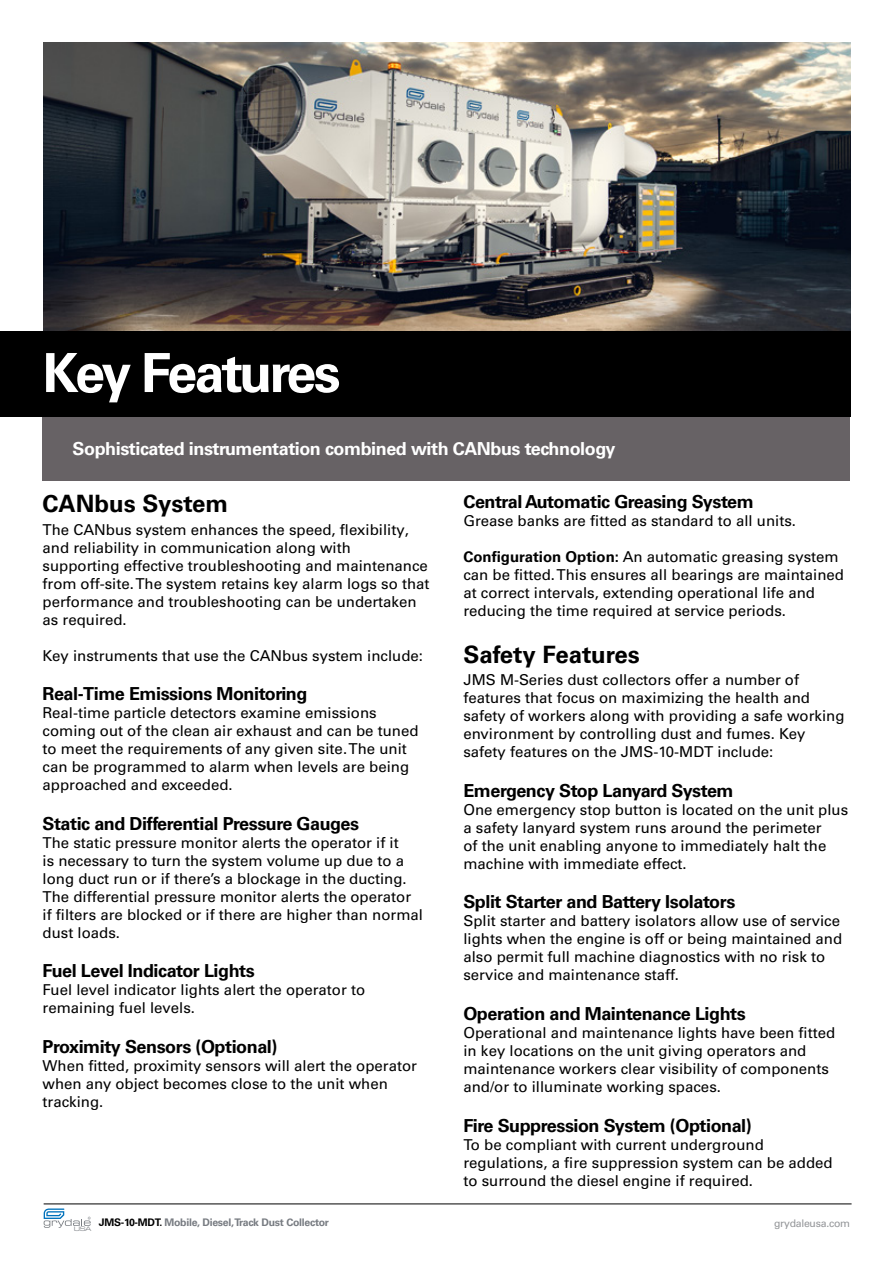
<style>
.page{position:relative;width:893px;height:1263px;background:#fff}
.page>*{position:absolute;margin:0;border:0;box-sizing:border-box;transform-origin:0 0}
.t1{font:700 54px "Univers LT Pro 65";letter-spacing:-.065em;color:#fff}
.t2{font:700 24px "Univers LT Pro 65";color:#000}
.t3{font:700 18px "Univers LT Pro 65";letter-spacing:-.025em;color:#000}
.t4{font:700 18px "Univers LT Pro 65";letter-spacing:-.025em;color:#fff}
.t5{font:15px/18px "Univers LT Pro 55 Roman";color:#000}
.t6{font:700 10.5px "Univers LT Pro 65";letter-spacing:-.025em;color:#787c82}
.t7{font:10.5px "Univers LT Pro 55 Roman";letter-spacing:-.025em;color:#939598}
.t8{font:6.75px "Eurostile Ext";color:#797d82}
.s1{font-family:"Univers LT Pro 65";font-weight:700}
.s2{color:#000}
</style>
<div class="page">
<hr style="left:44px;top:1203px;width:808px;height:1px;background:#000">
<svg style="left:44px;top:1208px;width:47px;height:20px"></svg>
<div style="left:43px;top:392px;width:807px;height:88px;background:#676265"></div>
<img style="left:44px;top:43px;width:806px;height:289px">
<div style="left:0;top:332px;width:850px;height:85px;background:#000"></div>
<h1 class="t1" style="left:43px;top:335px;width:300px">Key Features</h1>
<p class="t4" style="left:73px;top:436px;width:544px">Sophisticated instrumentation combined with CANbus technology</p>
<p class="t3" style="left:463px;top:489px;width:292px">Central Automatic Greasing System</p>
<p class="t5" style="left:463px;top:512px;width:334px">Grease banks are fitted as standard to all units.</p>
<p class="t5" style="left:463px;top:548px;width:382px"><span class="s1">Configuration Option:</span> An automatic greasing system can be fitted. This ensures all bearings are maintained at correct intervals, extending operational life and reducing the time required at service periods.</p>
<h2 class="t2" style="left:463px;top:637px;width:178px">Safety Features</h2>
<p class="t5" style="left:463px;top:671px;width:383px">JMS M-Series dust collectors offer a number of features that focus on maximizing the health and safety of workers along with providing a safe working environment by controlling dust and fumes. Key safety features on the JMS-10-MDT include:</p>
<p class="t3" style="left:463px;top:778px;width:272px">Emergency Stop Lanyard System</p>
<p class="t5" style="left:463px;top:800px;width:386px">One emergency stop button is located on the unit plus a safety lanyard system runs around the perimeter<br>of the unit enabling anyone to immediately halt the machine with immediate effect.</p>
<p class="t3" style="left:463px;top:889px;width:273px">Split Starter and Battery Isolators</p>
<p class="t5" style="left:463px;top:912px;width:380px">Split starter and battery isolators allow use of service lights when the engine is off or being maintained and also permit full machine diagnostics with no risk to service and maintenance staff.</p>
<p class="t3" style="left:463px;top:1001px;width:284px">Operation and Maintenance Lights</p>
<p class="t5" style="left:463px;top:1024px;width:373px">Operational and maintenance lights have been fitted in key locations on the unit giving operators and maintenance workers clear visibility of components and/or to illuminate working spaces.</p>
<p class="t3" style="left:463px;top:1112px;width:290px">Fire Suppression System (Optional)</p>
<p class="t5" style="left:463px;top:1135px;width:371px">To be compliant with current underground regulations, a fire suppression system can be added to surround the diesel engine if required.</p>
<h2 class="t2" style="left:43px;top:487px;width:187px">CANbus System</h2>
<p class="t5" style="left:43px;top:520px;width:388px">The CANbus system enhances the speed, flexibility, and reliability in communication along with supporting effective troubleshooting and maintenance from off-site. The system retains key alarm logs so that performance and troubleshooting can be undertaken as required.</p>
<p class="t5" style="left:43px;top:646px;width:382px">Key instruments that use the CANbus system include:</p>
<p class="t3" style="left:43px;top:681px;width:266px">Real-Time Emissions Monitoring</p>
<p class="t5" style="left:43px;top:704px;width:377px">Real-time particle detectors examine emissions coming out of the clean air exhaust and can be tuned to meet the requirements of any given site. The unit can be programmed to alarm when levels are being approached and exceeded.</p>
<p class="t3" style="left:43px;top:811px;width:318px">Static and Differential Pressure Gauges</p>
<p class="t5" style="left:43px;top:833px;width:382px">The static pressure monitor alerts the operator if it<br>is necessary to turn the system volume up due to a long duct run or if there’s a blockage in the ducting.<br>The differential pressure monitor alerts the operator if filters are blocked or if there are higher than normal dust loads.</p>
<p class="t3" style="left:43px;top:958px;width:214px">Fuel Level Indicator Lights</p>
<p class="t5" style="left:43px;top:981px;width:324px">Fuel level indicator lights alert the operator to remaining fuel levels.</p>
<p class="t3" style="left:43px;top:1034px;width:236px">Proximity Sensors (Optional)</p>
<p class="t5" style="left:43px;top:1057px;width:376px">When fitted, proximity sensors will alert the operator when any object becomes close to the unit when tracking.</p>
<p class="t6" style="left:99px;top:1215px;width:232px"><span class="s2">JMS-10-MDT.</span> Mobile, Diesel, Track Dust Collector</p>
<p class="t7" style="left:774px;top:1216px;width:77px">grydaleusa.com</p>
<p class="t8" style="left:74px;top:1224px;width:19px">USA</p>
</div>
